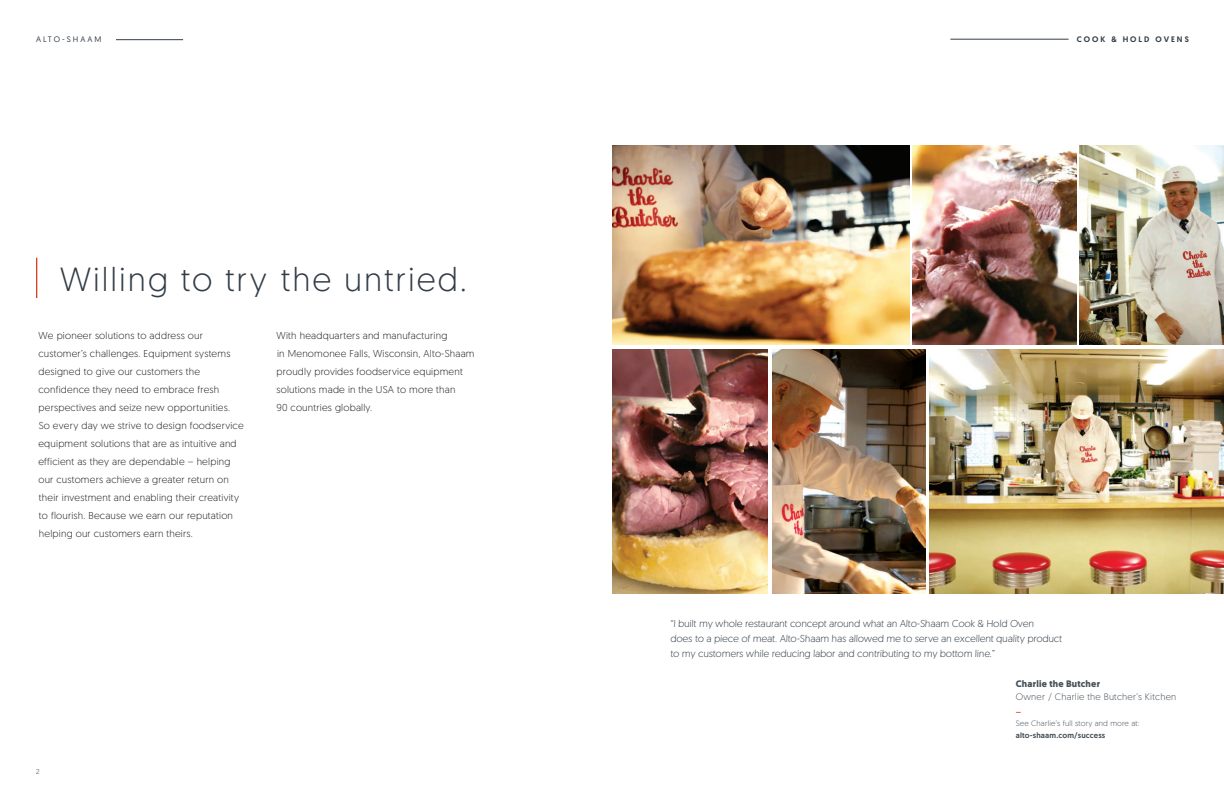
<style>
.page{position:relative;width:1224px;height:792px;background:#fff}
.page>*{position:absolute;margin:0;border:0;box-sizing:border-box;transform-origin:0 0}
.t1{font:300 33.4px "Geomanist";letter-spacing:.06em;color:#323d47}
.t2{font:300 10px/18px "Geomanist";letter-spacing:.02em;color:#231f20}
.t3{font:300 10px/15px "Geomanist";color:#323d47}
.t4{font:300 9.4px "Geomanist";letter-spacing:.025em;color:#475259}
.t5{font:700 9.4px "Geomanist";letter-spacing:.025em;color:#475259}
.t6{font:8.8px "Geomanist";color:#d64227}
.t7{font:500 8px "Geomanist";letter-spacing:.25em;color:#323d47}
.t8{font:8px "Geomanist";letter-spacing:.25em;color:#323d47}
.t9{font:300 7.8px "Geomanist";letter-spacing:.02em;color:#475259}
.t10{font:500 7.8px "Geomanist";letter-spacing:.02em;color:#475259}
.t11{font:300 7px "Geomanist";color:#323d47}
</style>
<div class="page">
<img style="left:612px;top:349px;width:156px;height:244px">
<img style="left:612px;top:146px;width:297px;height:199px">
<img style="left:1080px;top:146px;width:144px;height:199px">
<img style="left:772px;top:349px;width:154px;height:244px">
<img style="left:913px;top:146px;width:164px;height:199px">
<img style="left:929px;top:349px;width:295px;height:244px">
<hr style="left:116px;top:39px;width:67px;height:1px;background:#323d47">
<hr style="left:36px;top:258px;width:1px;height:40px;background:#d64227">
<hr style="left:950px;top:39px;width:119px;height:1px;background:#323d47">
<p class="t8" style="left:36px;top:34px;width:67px">ALTO-SHAAM</p>
<h1 class="t1" style="left:60px;top:257px;width:408px">Willing to try the untried.</h1>
<p class="t2" style="left:38px;top:327px;width:207px">We pioneer solutions to address our customer’s challenges. Equipment systems designed to give our customers the confidence they need to embrace fresh perspectives and seize new opportunities.<br>So every day we strive to design foodservice equipment solutions that are as intuitive and efficient as they are dependable – helping our customers achieve a greater return on their investment and enabling their creativity to flourish. Because we earn our reputation helping our customers earn theirs.</p>
<p class="t2" style="left:276px;top:327px;width:200px">With headquarters and manufacturing<br>in Menomonee Falls, Wisconsin, Alto-Shaam proudly provides foodservice equipment solutions made in the USA to more than<br>90 countries globally.</p>
<p class="t11" style="left:36px;top:767px;width:5px">2</p>
<p class="t7" style="left:1077px;top:34px;width:114px">COOK &amp; HOLD OVENS</p>
<p class="t3" style="left:670px;top:615px;width:394px">“I built my whole restaurant concept around what an Alto-Shaam Cook &amp; Hold Oven<br>does to a piece of meat. Alto-Shaam has allowed me to serve an excellent quality product to my customers while reducing labor and contributing to my bottom line.”</p>
<p class="t5" style="left:1016px;top:677px;width:86px">Charlie the Butcher</p>
<p class="t4" style="left:1016px;top:690px;width:162px">Owner / Charlie the Butcher’s Kitchen</p>
<p class="t6" style="left:1016px;top:706px;width:7px">–</p>
<p class="t9" style="left:1016px;top:719px;width:125px">See Charlie’s full story and more at:</p>
<p class="t10" style="left:1016px;top:730px;width:91px">alto-shaam.com/success</p>
</div>
